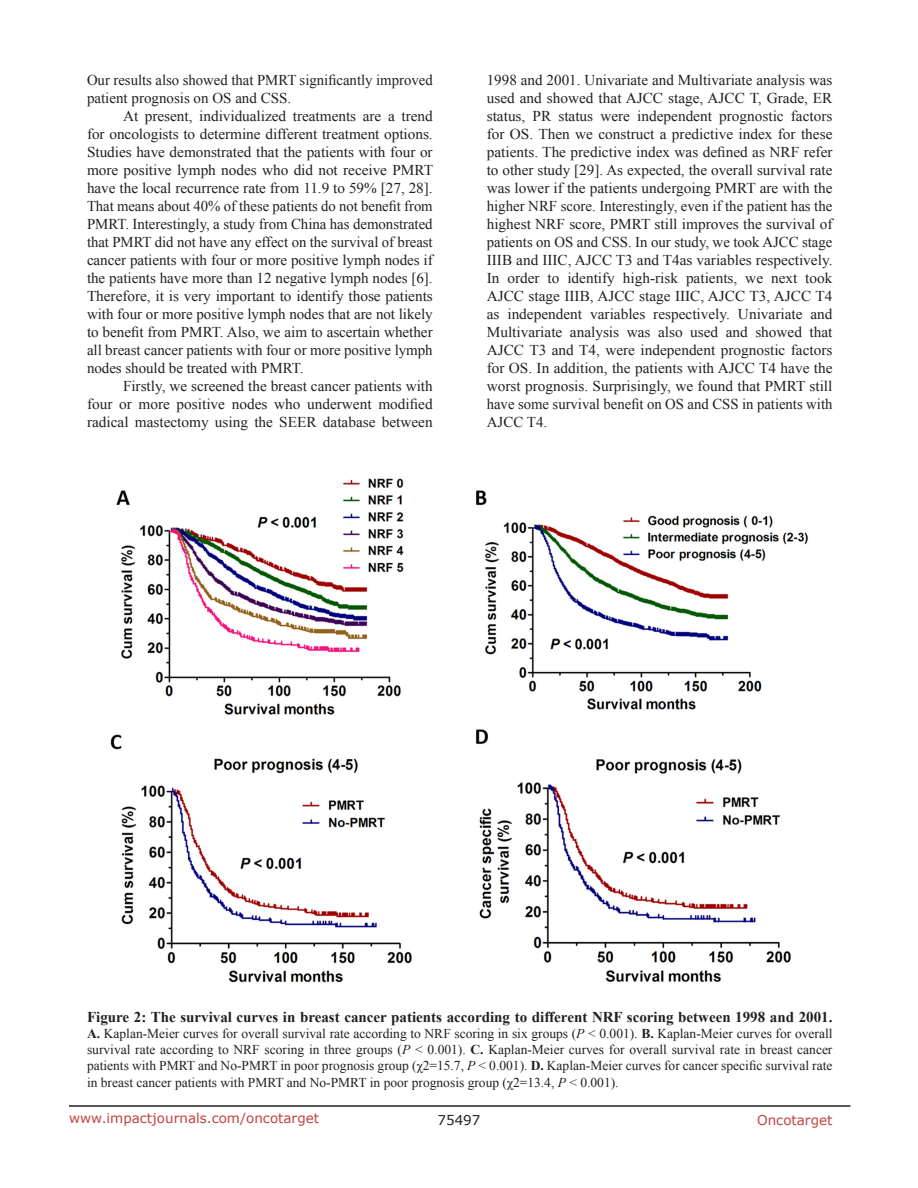
<style>
.page{position:relative;width:918px;height:1188px;background:#fff}
.page>*{position:absolute;margin:0;border:0;box-sizing:border-box;transform-origin:0 0}
.BodyText{font:15px/18px "Times New Roman";color:#231f20;text-align:justify}
.figuretext{font:700 15px "Times New Roman";color:#231f20}
.figuretext-2{font:13.5px/16.2px "Times New Roman";color:#231f20;text-align:justify}
.t1{font:13.5px "Verdana";color:#c24141}
.t2{font:13.5px "Verdana";color:#231f20}
.s1{font-weight:700}
.s2{font-style:italic}
</style>
<div class="page">
<hr style="left:69px;top:1105px;width:781px;height:2px;background:#231f20">
<img style="left:110px;top:478px;width:699px;height:505px">
<p class="BodyText" style="left:87px;top:71px;width:347px">Our results also showed that PMRT significantly improved patient prognosis on OS and CSS.</p>
<p class="BodyText" style="left:87px;top:107px;width:348px;text-indent:36px">At present, individualized treatments are a trend for oncologists to determine different treatment options.<br>Studies have demonstrated that the patients with four or more positive lymph nodes who did not receive PMRT have the local recurrence rate from 11.9 to 59% [27, 28].<br>That means about 40% of these patients do not benefit from PMRT. Interestingly, a study from China has demonstrated that PMRT did not have any effect on the survival of breast cancer patients with four or more positive lymph nodes if the patients have more than 12 negative lymph nodes [6].<br>Therefore, it is very important to identify those patients with four or more positive lymph nodes that are not likely to benefit from PMRT. Also, we aim to ascertain whether all breast cancer patients with four or more positive lymph nodes should be treated with PMRT.</p>
<p class="BodyText" style="left:87px;top:377px;width:347px;text-indent:36px">Firstly, we screened the breast cancer patients with four or more positive nodes who underwent modified radical mastectomy using the SEER database between</p>
<p class="BodyText" style="left:487px;top:71px;width:347px">1998 and 2001. Univariate and Multivariate analysis was used and showed that AJCC stage, AJCC T, Grade, ER status, PR status were independent prognostic factors for OS. Then we construct a predictive index for these patients. The predictive index was defined as NRF refer to other study [29]. As expected, the overall survival rate was lower if the patients undergoing PMRT are with the higher NRF score. Interestingly, even if the patient has the highest NRF score, PMRT still improves the survival of patients on OS and CSS. In our study, we took AJCC stage IIIB and IIIC, AJCC T3 and T4as variables respectively.<br>In order to identify high-risk patients, we next took AJCC stage IIIB, AJCC stage IIIC, AJCC T3, AJCC T4 as independent variables respectively. Univariate and Multivariate analysis was also used and showed that AJCC T3 and T4, were independent prognostic factors for OS. In addition, the patients with AJCC T4 have the worst prognosis. Surprisingly, we found that PMRT still have some survival benefit on OS and CSS in patients with AJCC T4.</p>
<p class="figuretext" style="left:87px;top:1006px;width:747px">Figure 2: The survival curves in breast cancer patients according to different NRF scoring between 1998 and 2001.</p>
<p class="figuretext-2" style="left:87px;top:1025px;width:747px"><span class="s1">A.</span> Kaplan-Meier curves for overall survival rate according to NRF scoring in six groups (<span class="s2">P</span> &lt; 0.001). <span class="s1">B.</span> Kaplan-Meier curves for overall survival rate according to NRF scoring in three groups (<span class="s2">P</span> &lt; 0.001). <span class="s1">C.</span> Kaplan-Meier curves for overall survival rate in breast cancer patients with PMRT and No-PMRT in poor prognosis group (χ2=15.7, <span class="s2">P</span> &lt; 0.001). <span class="s1">D.</span> Kaplan-Meier curves for cancer specific survival rate in breast cancer patients with PMRT and No-PMRT in poor prognosis group (χ2=13.4, <span class="s2">P</span> &lt; 0.001).</p>
<p class="t1" style="left:69px;top:1109px;width:252px">www.impactjournals.com/oncotarget</p>
<p class="t2" style="left:438px;top:1111px;width:44px">75497</p>
<p class="t1" style="left:757px;top:1111px;width:77px">Oncotarget</p>
</div>
